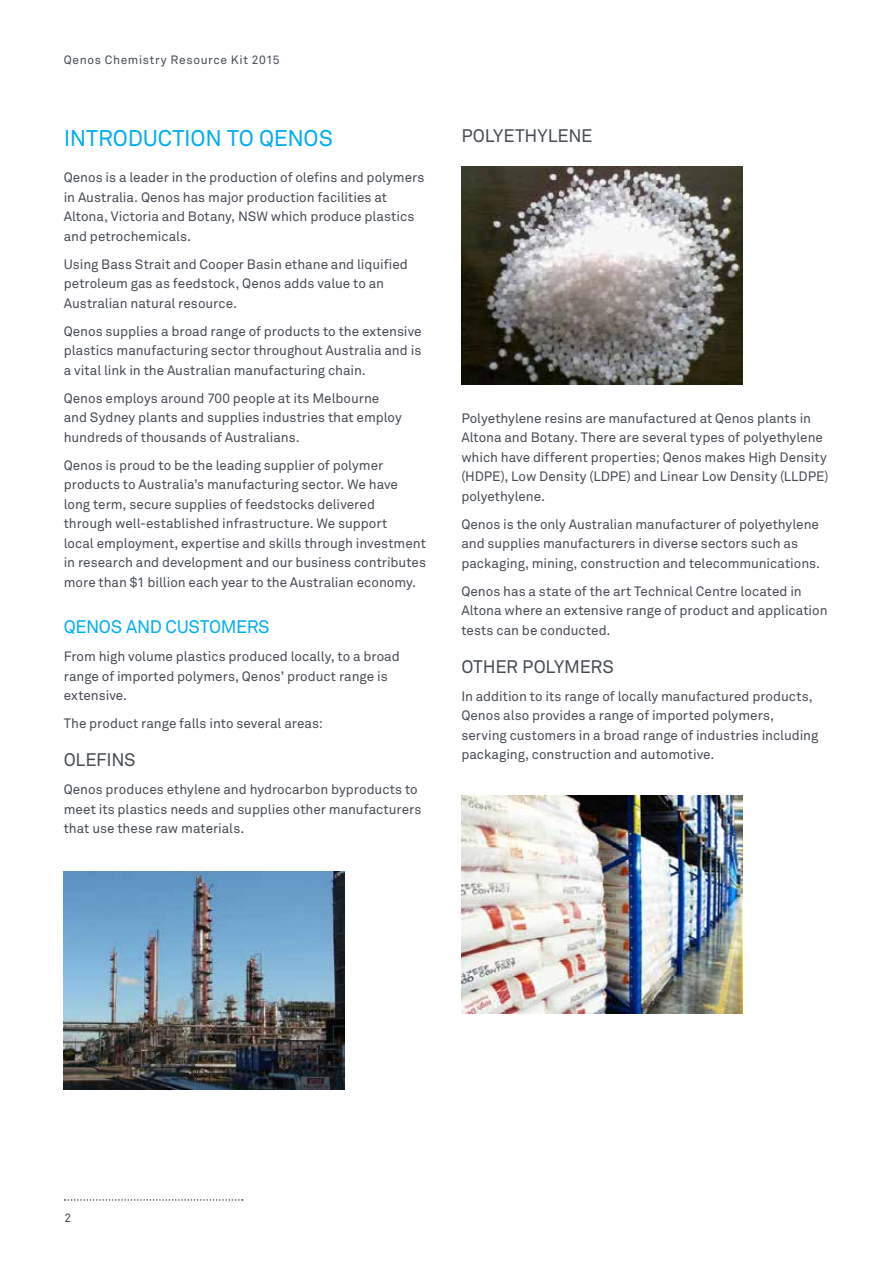
<style>
.page{position:relative;width:893px;height:1263px;background:#fff}
.page>*{position:absolute;margin:0;border:0;box-sizing:border-box;transform-origin:0 0}
.t1{font:22.5px "Akkurat";letter-spacing:-.01em;color:#00aeef}
.t2{font:18px "Akkurat";letter-spacing:-.01em;color:#474c55}
.t3{font:18px "Akkurat";letter-spacing:-.02em;color:#00aeef}
.t4{font:13.5px/19.5px "Akkurat";color:#474c55}
.t5{font:12px "Akkurat";letter-spacing:.055em;color:#474c55}
</style>
<div class="page">
<svg style="left:65px;top:1199px;width:178px;height:2px"></svg>
<img style="left:64px;top:871px;width:280px;height:218px">
<img style="left:461px;top:166px;width:281px;height:218px">
<img style="left:461px;top:796px;width:281px;height:218px">
<p class="t5" style="left:64px;top:52px;width:217px">Qenos Chemistry Resource Kit 2015</p>
<h1 class="t1" style="left:64px;top:124px;width:271px">INTRODUCTION TO QENOS</h1>
<p class="t4" style="left:64px;top:167px;width:362px">Qenos is a leader in the production of olefins and polymers in Australia. Qenos has major production facilities at Altona, Victoria and Botany, NSW which produce plastics and petrochemicals.</p>
<p class="t4" style="left:64px;top:254px;width:346px">Using Bass Strait and Cooper Basin ethane and liquified petroleum gas as feedstock, Qenos adds value to an<br>Australian natural resource.</p>
<p class="t4" style="left:64px;top:321px;width:359px;text-align:justify">Qenos supplies a broad range of products to the extensive plastics manufacturing sector throughout Australia and is a vital link in the Australian manufacturing chain.</p>
<p class="t4" style="left:64px;top:388px;width:340px">Qenos employs around 700 people at its Melbourne and Sydney plants and supplies industries that employ hundreds of thousands of Australians.</p>
<p class="t4" style="left:64px;top:455px;width:364px">Qenos is proud to be the leading supplier of polymer products to Australia’s manufacturing sector. We have long term, secure supplies of feedstocks delivered through well-established infrastructure. We support<br>local employment, expertise and skills through investment in research and development and our business contributes more than $1 billion each year to the Australian economy.</p>
<h2 class="t3" style="left:64px;top:615px;width:207px">QENOS AND CUSTOMERS</h2>
<p class="t4" style="left:64px;top:646px;width:338px">From high volume plastics produced locally, to a broad range of imported polymers, Qenos’ product range is extensive.</p>
<p class="t4" style="left:64px;top:713px;width:261px">The product range falls into several areas:</p>
<h2 class="t2" style="left:64px;top:748px;width:73px">OLEFINS</h2>
<p class="t4" style="left:64px;top:779px;width:359px">Qenos produces ethylene and hydrocarbon byproducts to meet its plastics needs and supplies other manufacturers that use these raw materials.</p>
<h2 class="t2" style="left:461px;top:124px;width:133px">POLYETHYLENE</h2>
<p class="t4" style="left:461px;top:408px;width:369px">Polyethylene resins are manufactured at Qenos plants in Altona and Botany. There are several types of polyethylene which have different properties; Qenos makes High Density (HDPE), Low Density (LDPE) and Linear Low Density (LLDPE) polyethylene.</p>
<p class="t4" style="left:461px;top:514px;width:360px">Qenos is the only Australian manufacturer of polyethylene and supplies manufacturers in diverse sectors such as packaging, mining, construction and telecommunications.</p>
<p class="t4" style="left:461px;top:581px;width:368px">Qenos has a state of the art Technical Centre located in<br>Altona where an extensive range of product and application tests can be conducted.</p>
<h2 class="t2" style="left:461px;top:655px;width:154px">OTHER POLYMERS</h2>
<p class="t4" style="left:461px;top:686px;width:358px">In addition to its range of locally manufactured products, Qenos also provides a range of imported polymers, serving customers in a broad range of industries including packaging, construction and automotive.</p>
<p class="t5" style="left:65px;top:1210px;width:8px">2</p>
</div>
